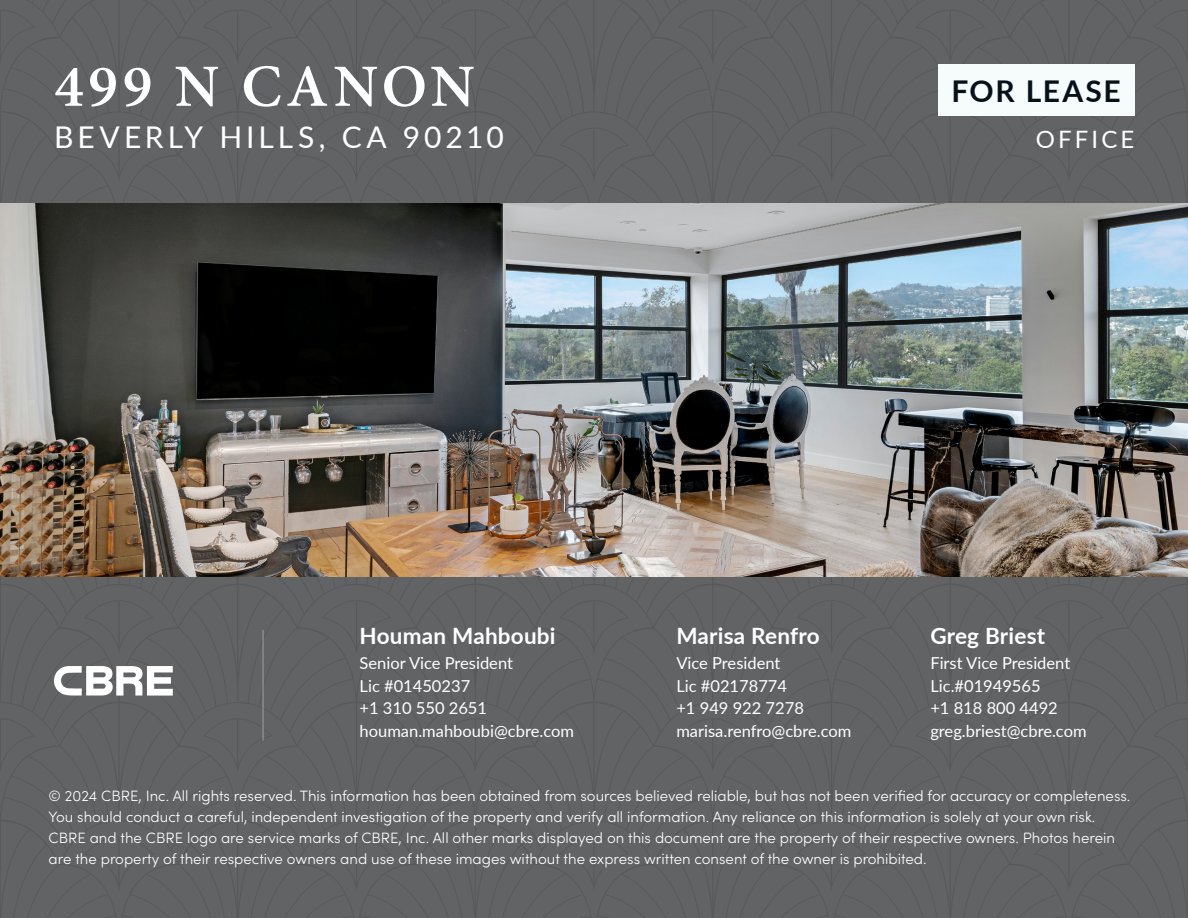
<style>
.page{position:relative;width:1188px;height:918px;background:#626365}
.page>*{position:absolute;margin:0;border:0;box-sizing:border-box;transform-origin:0 0}
.Headline{font:600 60px "Minion Pro";letter-spacing:.075em;color:#fff}
.Headline-2{font:30px "Lato";letter-spacing:.135em;color:#fff}
.FOR_LEASE{font:700 30px "Lato";letter-spacing:.06em;color:#08111a}
.Headline-3{font:24px "Lato";letter-spacing:.13em;color:#fff}
.Name{font:700 22.5px "Lato";letter-spacing:.01em;color:#fff}
.Info{font:16.5px "Lato";color:#fff}
.t1{font:300 15px/21px "Sofia Pro";color:#fff}
</style>
<div class="page">
<img style="left:0;top:204px;width:1188px;height:373px">
<svg style="left:54px;top:666px;width:119px;height:30px"></svg>
<div style="left:938px;top:64px;width:196px;height:52px;background:#f6fbfb"></div>
<hr style="left:263px;top:630px;width:1px;height:111px;background:#9ca0a3">
<p class="Headline" style="left:54px;top:45px;width:422px">499 N CANON</p>
<p class="Headline-2" style="left:54px;top:115px;width:451px">BEVERLY HILLS, CA 90210</p>
<p class="Headline-3" style="left:1036px;top:122px;width:100px">OFFICE</p>
<p class="FOR_LEASE" style="left:952px;top:69px;width:171px">FOR LEASE</p>
<p class="Name" style="left:360px;top:619px;width:198px">Houman Mahboubi</p>
<p class="Info" style="left:360px;top:651px;width:155px">Senior Vice President</p>
<p class="Info" style="left:360px;top:674px;width:112px">Lic #01450237</p>
<p class="Info" style="left:360px;top:696px;width:129px">+1 310 550 2651</p>
<p class="Info" style="left:360px;top:719px;width:216px">houman.mahboubi@cbre.com</p>
<p class="Name" style="left:676px;top:619px;width:145px">Marisa Renfro</p>
<p class="Info" style="left:676px;top:651px;width:105px">Vice President</p>
<p class="Info" style="left:676px;top:674px;width:112px">Lic #02178774</p>
<p class="Info" style="left:676px;top:696px;width:129px">+1 949 922 7278</p>
<p class="Info" style="left:676px;top:719px;width:177px">marisa.renfro@cbre.com</p>
<p class="Name" style="left:930px;top:619px;width:116px">Greg Briest</p>
<p class="Info" style="left:930px;top:651px;width:141px">First Vice President</p>
<p class="Info" style="left:930px;top:674px;width:112px">Lic.#01949565</p>
<p class="Info" style="left:930px;top:696px;width:129px">+1 818 800 4492</p>
<p class="Info" style="left:930px;top:719px;width:158px">greg.briest@cbre.com</p>
<p class="t1" style="left:49px;top:784px;width:1083px">© 2024 CBRE, Inc. All rights reserved. This information has been obtained from sources believed reliable, but has not been verified for accuracy or completeness.<br>You should conduct a careful, independent investigation of the property and verify all information. Any reliance on this information is solely at your own risk.<br>CBRE and the CBRE logo are service marks of CBRE, Inc. All other marks displayed on this document are the property of their respective owners. Photos herein are the property of their respective owners and use of these images without the express written consent of the owner is prohibited.</p>
</div>
